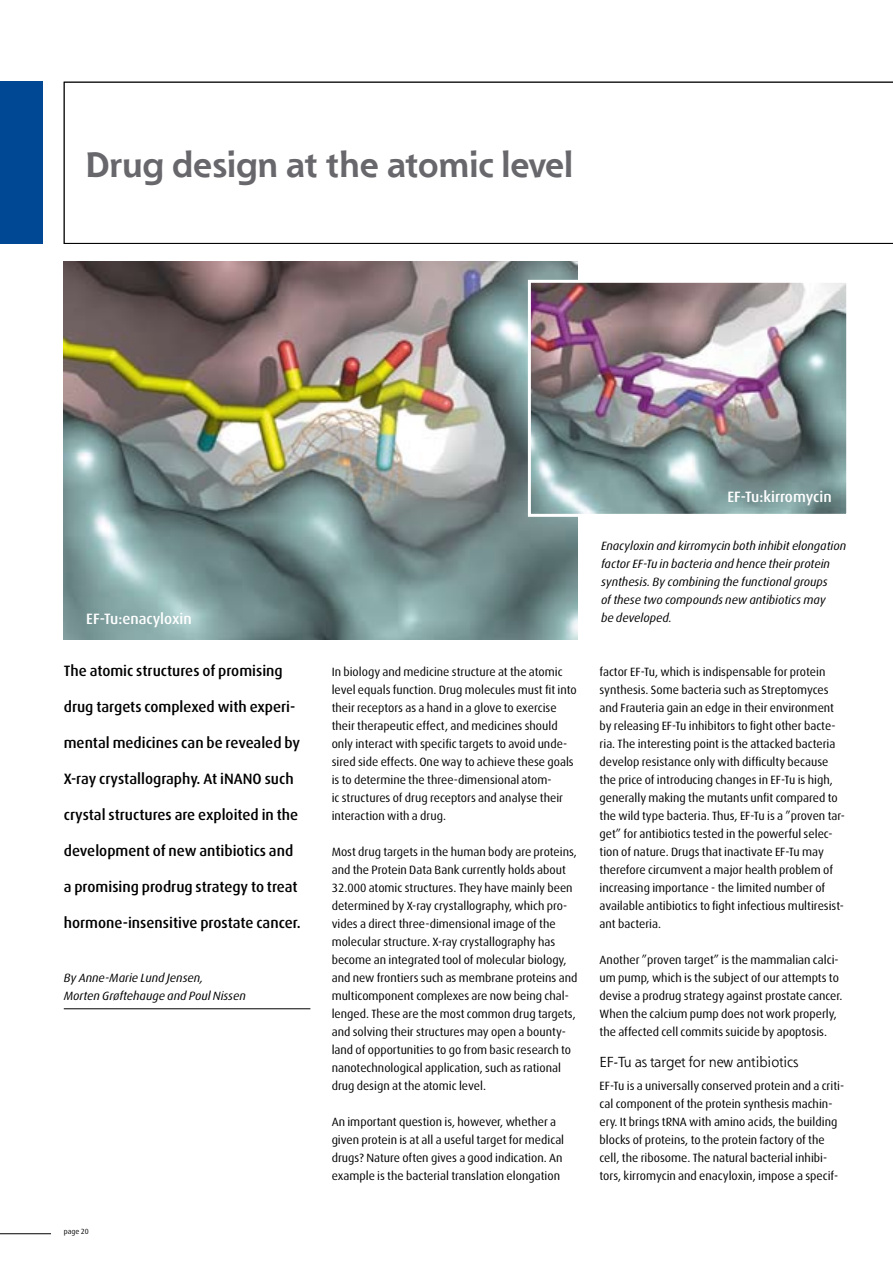
<style>
.page{position:relative;width:893px;height:1263px;background:#fff}
.page>*{position:absolute;margin:0;border:0;box-sizing:border-box;transform-origin:0 0}
.t1{font:700 34.5px "Shannon";color:#68676c}
.t2{font:500 15px "Dax";color:#000}
.t3{font:500 15px "Dax";color:#fff}
.t4{font:14.25px "Shannon";color:#000}
.t5{font:12px/18px "Dax";color:#000}
.t6{font:italic 12px/18px "Dax";color:#000}
.t7{font:7.5px "Dax";color:#000}
</style>
<div class="page">
<img style="left:64px;top:262px;width:514px;height:378px">
<hr style="left:64px;top:1008px;width:246px;height:1px;background:#000">
<hr style="left:0;top:1233px;width:51px;height:1px;background:#000">
<div style="left:0;top:82px;width:43px;height:162px;background:#004794"></div>
<svg style="left:64px;top:82px;width:829px;height:162px"></svg>
<img style="left:532px;top:284px;width:313px;height:229px">
<div style="left:528px;top:280px;width:321px;height:237px;border:3px solid #fff"></div>
<h1 class="t1" style="left:85px;top:143px;width:490px">Drug design at the atomic level</h1>
<p class="t3" style="left:86px;top:611px;width:107px">EF-Tu:enacyloxin</p>
<p class="t2" style="left:64px;top:662px;width:220px">The atomic structures of promising</p>
<p class="t2" style="left:64px;top:698px;width:233px">drug targets complexed with experi-</p>
<p class="t2" style="left:64px;top:734px;width:238px">mental medicines can be revealed by</p>
<p class="t2" style="left:64px;top:770px;width:231px">X-ray crystallography. At iNANO such</p>
<p class="t2" style="left:64px;top:806px;width:236px">crystal structures are exploited in the</p>
<p class="t2" style="left:64px;top:842px;width:231px">development of new antibiotics and</p>
<p class="t2" style="left:64px;top:878px;width:235px">a promising prodrug strategy to treat</p>
<p class="t2" style="left:64px;top:914px;width:238px">hormone-insensitive prostate cancer.</p>
<p class="t6" style="left:64px;top:969px;width:184px">By Anne-Marie Lund Jensen,<br>Morten Grøftehauge and Poul Nissen</p>
<p class="t7" style="left:64px;top:1227px;width:26px">page 20</p>
<p class="t5" style="left:332px;top:663px;width:247px">In biology and medicine structure at the atomic level equals function. Drug molecules must fit into their receptors as a hand in a glove to exercise their therapeutic effect, and medicines should only interact with specific targets to avoid unde&shy;sired side effects. One way to achieve these goals is to determine the three-dimensional atom-<br>ic structures of drug receptors and analyse their interaction with a drug.</p>
<p class="t5" style="left:332px;top:843px;width:247px">Most drug targets in the human body are proteins, and the Protein Data Bank currently holds about<br>32 .000 atomic structures. They have mainly been determined by X-ray crystallography, which pro&shy;vides a direct three-dimensional image of the molecular structure. X-ray crystallography has become an integrated tool of molecular biology, and new frontiers such as membrane proteins and multicomponent complexes are now being chal&shy;lenged. These are the most common drug targets, and solving their structures may open a bounty&shy;land of opportunities to go from basic research to nanotechnological application, such as rational drug design at the atomic level.</p>
<p class="t5" style="left:332px;top:1113px;width:234px">An important question is, however, whether a given protein is at all a useful target for medical drugs? Nature often gives a good indication. An example is the bacterial translation elongation</p>
<p class="t3" style="left:727px;top:489px;width:106px">EF-Tu:kirromycin</p>
<p class="t6" style="left:601px;top:537px;width:247px">Enacyloxin and kirromycin both inhibit elongation factor EF-Tu in bacteria and hence their protein synthesis. By combining the functional groups<br>of these two compounds new antibiotics may<br>be developed.</p>
<p class="t5" style="left:600px;top:663px;width:247px">factor EF-Tu, which is indispensable for protein synthesis. Some bacteria such as Streptomyces and Frauteria gain an edge in their environment by releasing EF-Tu inhibitors to fight other bacte&shy;ria. The interesting point is the attacked bacteria develop resistance only with difficulty because the price of introducing changes in EF-Tu is high, generally making the mutants unfit compared to the wild type bacteria. Thus, EF-Tu is a ”proven tar&shy;get” for antibiotics tested in the powerful selec&shy;tion of nature. Drugs that inactivate EF-Tu may therefore circumvent a major health problem of increasing importance - the limited number of available antibiotics to fight infectious multiresist&shy;ant bacteria.</p>
<p class="t5" style="left:600px;top:951px;width:244px">Another ”proven target” is the mammalian calci&shy;um pump, which is the subject of our attempts to devise a prodrug strategy against prostate cancer.<br>When the calcium pump does not work properly, the affected cell commits suicide by apoptosis.</p>
<p class="t4" style="left:600px;top:1053px;width:200px">EF-Tu as target for new antibiotics</p>
<p class="t5" style="left:600px;top:1077px;width:246px">EF-Tu is a universally conserved protein and a criti&shy;cal component of the protein synthesis machin&shy;ery. It brings tRNA with amino acids, the building blocks of proteins, to the protein factory of the cell, the ribosome. The natural bacterial inhibi&shy;tors, kirromycin and enacyloxin, impose a specif-</p>
</div>
